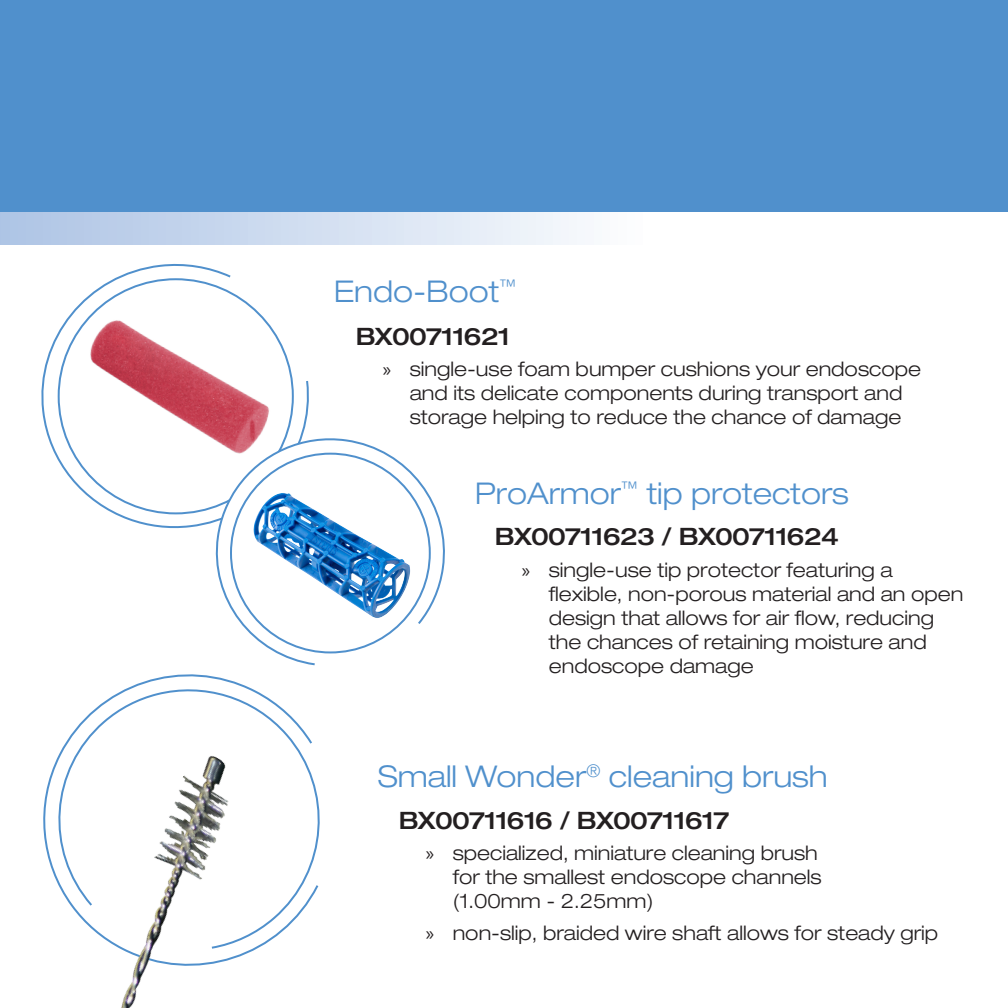
<style>
.page{position:relative;width:1008px;height:1008px;background:#fff}
.page>*{position:absolute;margin:0;border:0;box-sizing:border-box;transform-origin:0 0}
.t1{font:300 expanded 30px "Helvetica Neue LT Std";color:#5090cc}
.t2{font:500 expanded 24px "Helvetica Neue LT Std";letter-spacing:-.03em;color:#231f20}
.t3{font:300 expanded 20px/24px "Helvetica Neue LT Std";color:#231f20}
.s1{font-family:"Myriad Pro";font-weight:400;font-stretch:normal}
</style>
<div class="page">
<svg style="left:62px;top:674px;width:250px;height:75px"></svg>
<div style="left:0;top:0;width:1008px;height:229px;background:#5090cc"></div>
<div style="left:0;top:213px;width:1008px;height:31px;background:linear-gradient(to right,#b6cae8,#fff)"></div>
<img style="left:43px;top:749px;width:277px;height:259px">
<svg style="left:41px;top:263px;width:268px;height:266px"></svg>
<img style="left:59px;top:279px;width:233px;height:234px">
<svg style="left:207px;top:432px;width:238px;height:234px"></svg>
<div style="left:231px;top:454px;width:199px;height:198px;background:#fff;border-radius:50%"></div>
<img style="left:253px;top:493px;width:158px;height:125px">
<p class="t1" style="left:334px;top:274px;width:185px">Endo-Boot<sup>™</sup></p>
<p class="t2" style="left:356px;top:321px;width:156px">BX00711621</p>
<p class="t3" style="left:383px;top:357px;width:540px;text-align:center"><span class="s1">»</span> single-use foam bumper cushions your endoscope and its delicate components during transport and storage helping to reduce the chance of damage</p>
<p class="t1" style="left:475px;top:476px;width:376px">ProArmor<sup>™</sup> tip protectors</p>
<p class="t2" style="left:495px;top:522px;width:345px">BX00711623 / BX00711624</p>
<p class="t3" style="left:549px;top:557px;width:416px;text-indent:-27px"><span class="s1">»</span> single-use tip protector featuring a flexible, non-porous material and an open design that allows for air flow, reducing the chances of retaining moisture and endoscope damage</p>
<p class="t1" style="left:378px;top:758px;width:452px">Small Wonder <sup>®</sup> cleaning brush</p>
<p class="t2" style="left:399px;top:806px;width:332px">BX00711616 / BX00711617</p>
<p class="t3" style="left:453px;top:841px;width:370px;text-indent:-27px"><span class="s1">»</span> specialized, miniature cleaning brush for the smallest endoscope channels (1.00mm - 2.25mm)</p>
<p class="t3" style="left:426px;top:920px;width:514px"><span class="s1">»</span> non-slip, braided wire shaft allows for steady grip</p>
</div>
